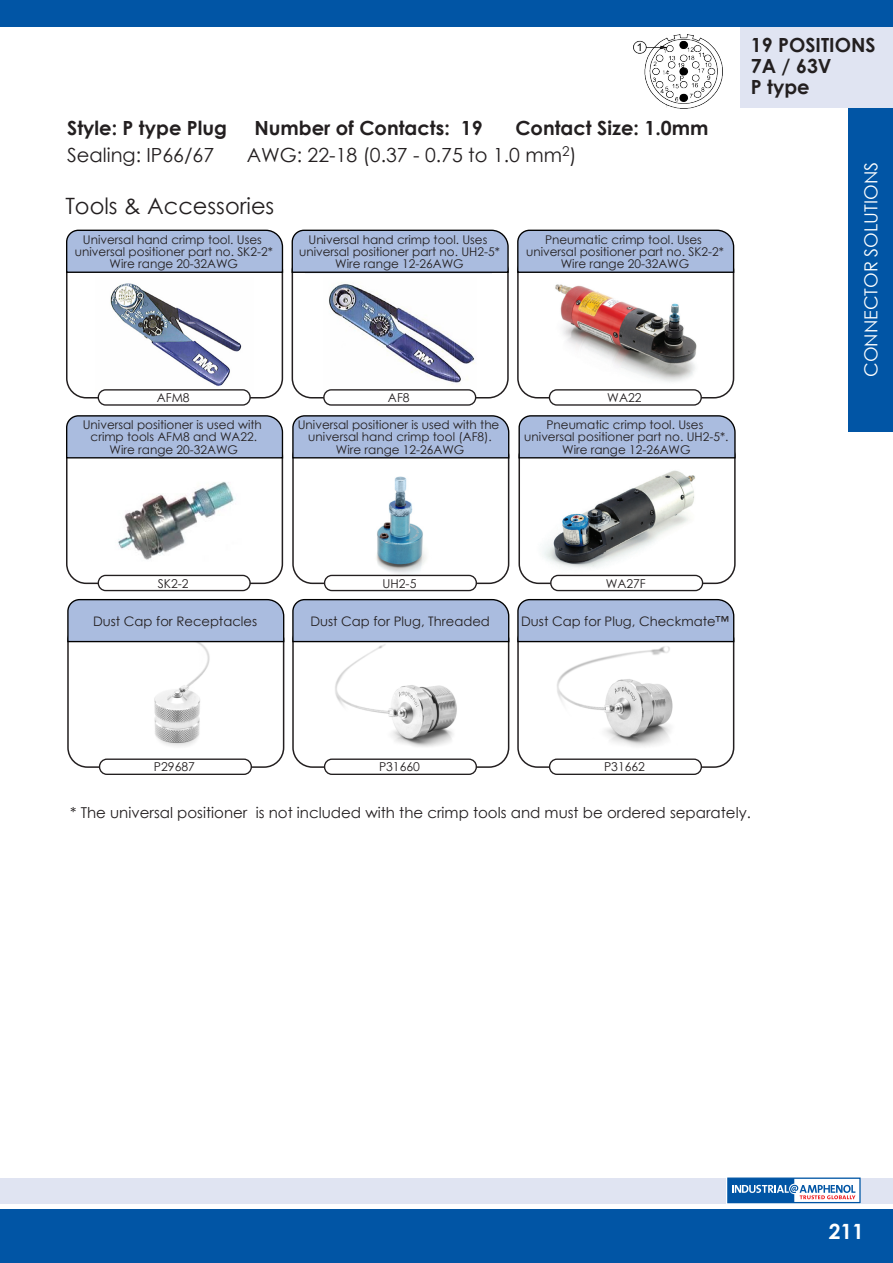
<style>
.page{position:relative;width:893px;height:1263px;background:#fff}
.page>*{position:absolute;margin:0;border:0;box-sizing:border-box;transform-origin:0 0}
.Page_Sub_Header_Conn{font:22.5px "Century Gothic";color:#231f20}
.t1{font:700 21px "Century Gothic";color:#fff}
.GROUP_SHEL_SZ_HEADER{font:700 19.5px "Century Gothic";color:#231f20}
.GROUP_SHEL_SZ_HEADER-2{font:19.5px "Century Gothic";color:#231f20}
.Connector_Position_H{font:700 19.5px/21px "Century Gothic";color:#231f20}
.t2{font:18px "Century Gothic";color:#fff}
.Tert_bulleted_indent{font:15px "Century Gothic";color:#231f20}
.Part_Image_Header_fo{font:13.2px "Century Gothic";color:#231f20}
.Part___footer{font:12.15px "Century Gothic";color:#231f20}
.Part_Image_Header_fo-2{font:12px/12.1px "Century Gothic";color:#231f20;text-align:center}
.s1{font-size:13.5px}
</style>
<div class="page">
<div style="left:849px;top:108px;width:44px;height:323px;background:#0155a5"></div>
<div style="left:741px;top:27px;width:152px;height:81px;background:#e0e4f2"></div>
<img style="left:634px;top:35px;width:89px;height:73px">
<img style="left:98px;top:283px;width:151px;height:111px">
<div style="left:66px;top:251px;width:217px;height:147px;border:2px solid #231f20;border-radius:20px"></div>
<svg style="left:66px;top:229px;width:218px;height:45px;background:#a1b1cf"></svg>
<div style="left:98px;top:390px;width:152px;height:15px;background:#fff;border-radius:7px"></div>
<div style="left:98px;top:389px;width:153px;height:17px;border:1px solid #231f20;border-radius:7px"></div>
<img style="left:325px;top:282px;width:151px;height:112px">
<div style="left:292px;top:251px;width:217px;height:147px;border:2px solid #231f20;border-radius:20px"></div>
<svg style="left:291px;top:229px;width:218px;height:45px;background:#a2b2d1"></svg>
<div style="left:324px;top:390px;width:152px;height:15px;background:#fff;border-radius:7px"></div>
<div style="left:323px;top:389px;width:153px;height:17px;border:1px solid #231f20;border-radius:7px"></div>
<img style="left:518px;top:284px;width:215px;height:113px">
<div style="left:517px;top:251px;width:217px;height:147px;border:2px solid #231f20;border-radius:20px"></div>
<svg style="left:517px;top:229px;width:218px;height:45px;background:#a1b1d0"></svg>
<div style="left:549px;top:390px;width:152px;height:15px;background:#fff;border-radius:7px"></div>
<div style="left:549px;top:389px;width:153px;height:17px;border:1px solid #231f20;border-radius:7px"></div>
<img style="left:528px;top:470px;width:199px;height:111px">
<div style="left:518px;top:436px;width:218px;height:148px;border:2px solid #231f20;border-radius:20px"></div>
<svg style="left:518px;top:415px;width:218px;height:44px;background:#a0b0d0"></svg>
<div style="left:551px;top:575px;width:151px;height:15px;background:#fff;border-radius:7px"></div>
<div style="left:550px;top:575px;width:153px;height:16px;border:1px solid #231f20;border-radius:7px"></div>
<img style="left:324px;top:476px;width:153px;height:104px">
<div style="left:292px;top:436px;width:217px;height:148px;border:2px solid #231f20;border-radius:20px"></div>
<svg style="left:292px;top:415px;width:218px;height:44px;background:#9fafcf"></svg>
<div style="left:325px;top:575px;width:151px;height:15px;background:#fff;border-radius:7px"></div>
<div style="left:324px;top:575px;width:153px;height:16px;border:1px solid #231f20;border-radius:7px"></div>
<div style="left:66px;top:436px;width:217px;height:148px;border:2px solid #231f20;border-radius:20px"></div>
<svg style="left:66px;top:415px;width:218px;height:44px;background:#9fafce"></svg>
<div style="left:98px;top:575px;width:152px;height:15px;background:#fff;border-radius:7px"></div>
<div style="left:98px;top:575px;width:153px;height:16px;border:1px solid #231f20;border-radius:7px"></div>
<img style="left:118px;top:482px;width:118px;height:78px">
<img style="left:70px;top:643px;width:214px;height:123px">
<div style="left:67px;top:620px;width:217px;height:148px;border:2px solid #231f20;border-radius:20px"></div>
<svg style="left:67px;top:598px;width:218px;height:45px;background:#a1b1d0"></svg>
<div style="left:100px;top:759px;width:151px;height:15px;background:#fff;border-radius:7px"></div>
<div style="left:99px;top:758px;width:153px;height:17px;border:1px solid #231f20;border-radius:7px"></div>
<img style="left:295px;top:644px;width:214px;height:122px">
<div style="left:292px;top:620px;width:217px;height:148px;border:2px solid #231f20;border-radius:20px"></div>
<svg style="left:292px;top:598px;width:218px;height:45px;background:#a1b1d0"></svg>
<div style="left:325px;top:759px;width:151px;height:15px;background:#fff;border-radius:7px"></div>
<div style="left:324px;top:758px;width:153px;height:17px;border:1px solid #231f20;border-radius:7px"></div>
<img style="left:520px;top:646px;width:214px;height:120px">
<div style="left:517px;top:620px;width:217px;height:148px;border:2px solid #231f20;border-radius:20px"></div>
<svg style="left:517px;top:598px;width:218px;height:45px;background:#a2b1d0"></svg>
<div style="left:550px;top:759px;width:151px;height:15px;background:#fff;border-radius:7px"></div>
<div style="left:549px;top:758px;width:153px;height:17px;border:1px solid #231f20;border-radius:7px"></div>
<div style="left:0;top:1210px;width:893px;height:53px;background:#0155a5"></div>
<div style="left:0;top:0;width:893px;height:26px;background:#0155a5"></div>
<div style="left:0;top:1178px;width:893px;height:26px;background:#e0e4f2"></div>
<div style="left:727px;top:1177px;width:134px;height:27px;background:#fff"></div>
<div style="left:727px;top:1177px;width:134px;height:26px;border:1px solid #0155a5"></div>
<svg style="left:728px;top:1178px;width:127px;height:24px"></svg>
<p class="GROUP_SHEL_SZ_HEADER" style="left:67px;top:113px;width:161px">Style: P type Plug</p>
<p class="GROUP_SHEL_SZ_HEADER" style="left:254px;top:113px;width:230px">Number of Contacts: 19</p>
<p class="GROUP_SHEL_SZ_HEADER" style="left:515px;top:113px;width:195px">Contact Size: 1.0mm</p>
<p class="GROUP_SHEL_SZ_HEADER-2" style="left:67px;top:141px;width:149px">Sealing: IP66/67</p>
<p class="GROUP_SHEL_SZ_HEADER-2" style="left:247px;top:141px;width:331px">AWG: 22-18 (0.37 - 0.75 to 1.0 mm<sup>2</sup>)</p>
<p class="Page_Sub_Header_Conn" style="left:65px;top:191px;width:211px">Tools &amp; Accessories</p>
<p class="Part_Image_Header_fo-2" style="left:75px;top:233px;width:199px">Universal hand crimp tool. Uses universal positioner part no. SK2-2*<br>Wire range 20-32AWG</p>
<p class="Part_Image_Header_fo-2" style="left:299px;top:233px;width:202px">Universal hand crimp tool. Uses universal positioner part no. UH2-5*<br>Wire range 12-26AWG</p>
<p class="Part_Image_Header_fo-2" style="left:526px;top:233px;width:199px">Pneumatic crimp tool. Uses universal positioner part no. SK2-2*<br>Wire range 20-32AWG</p>
<p class="Part___footer" style="left:157px;top:389px;width:34px">AFM8</p>
<p class="Part_Image_Header_fo-2" style="left:83px;top:418px;width:181px">Universal positioner is used with crimp tools AFM8 and WA22.</p>
<p class="Part_Image_Header_fo-2" style="left:110px;top:443px;width:130px">Wire range 20-32AWG</p>
<p class="Part___footer" style="left:388px;top:389px;width:23px">AF8</p>
<p class="Part_Image_Header_fo-2" style="left:298px;top:418px;width:203px">Universal positioner is used with the universal hand crimp tool (AF8).</p>
<p class="Part_Image_Header_fo-2" style="left:336px;top:443px;width:130px">Wire range 12-26AWG</p>
<p class="Part___footer" style="left:607px;top:389px;width:36px">WA22</p>
<p class="Part_Image_Header_fo-2" style="left:524px;top:418px;width:206px">Pneumatic crimp tool. Uses universal positioner part no. UH2-5*.<br>Wire range 12-26AWG</p>
<p class="Connector_Position_H" style="left:751px;top:33px;width:126px">19 POSITIONS<br>7A / 63V</p>
<p class="Connector_Position_H" style="left:751px;top:75px;width:60px">P type</p>
<h3 class="t2" style="left:858px;top:377px;width:216px;rotate:-90deg">CONNECTOR SOLUTIONS</h3>
<p class="Part___footer" style="left:158px;top:575px;width:32px">SK2-2</p>
<p class="Part_Image_Header_fo" style="left:93px;top:611px;width:166px">Dust Cap for Receptacles</p>
<p class="Part___footer" style="left:383px;top:575px;width:35px">UH2-5</p>
<p class="Part_Image_Header_fo" style="left:310px;top:611px;width:181px">Dust Cap for Plug, Threaded</p>
<p class="Part___footer" style="left:606px;top:575px;width:42px">WA27F</p>
<p class="Part_Image_Header_fo" style="left:521px;top:612px;width:209px">Dust Cap for Plug, Checkmate<span class="s1">™</span></p>
<p class="Part___footer" style="left:154px;top:758px;width:43px">P29687</p>
<p class="Part___footer" style="left:379px;top:758px;width:43px">P31660</p>
<p class="Part___footer" style="left:604px;top:758px;width:43px">P31662</p>
<p class="Tert_bulleted_indent" style="left:70px;top:802px;width:682px">* The universal positioner is not included with the crimp tools and must be ordered separately.</p>
<h2 class="t1" style="left:829px;top:1215px;width:37px">211</h2>
</div>
